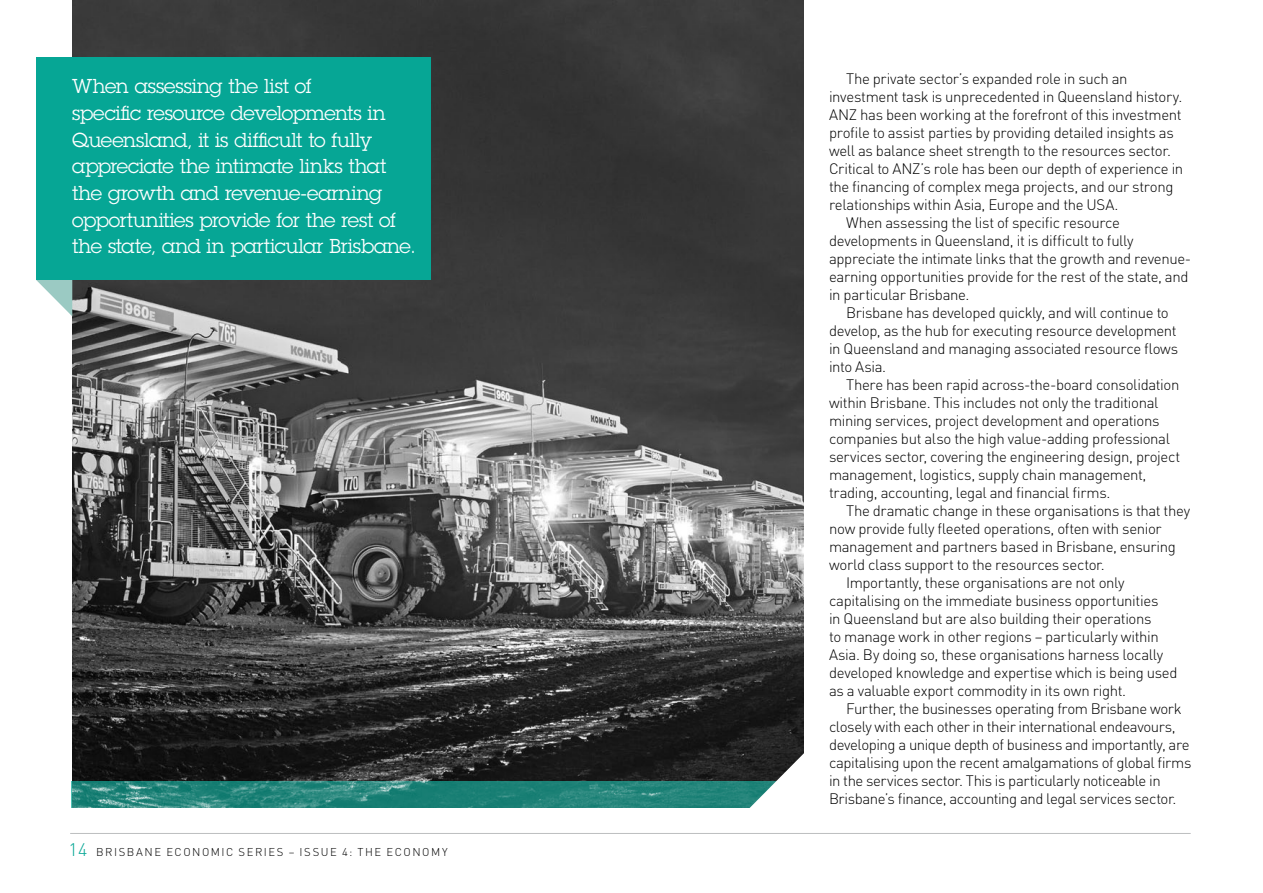
<style>
.page{position:relative;width:1263px;height:893px;background:#fff}
.page>*{position:absolute;margin:0;border:0;box-sizing:border-box;transform-origin:0 0}
.t1{font:19.65px/26.7px "Lubalin Graph";letter-spacing:-.01em;color:#fff}
.t2{font:300 15px "DIN";letter-spacing:-.025em;color:#000}
.t3{font:300 11.25px "DIN";letter-spacing:.135em;color:#000}
.s1{font-size:18px;color:#06a695}
</style>
<div class="page">
<hr style="left:70px;top:833px;width:1121px;height:1px;background:#bcbec0">
<img style="left:72px;top:0;width:732px;height:782px">
<svg style="left:71px;top:782px;width:659px;height:26px;background:#27877c"></svg>
<svg style="left:36px;top:280px;width:36px;height:36px"></svg>
<div style="left:36px;top:57px;width:395px;height:223px;background:#06a695"></div>
<svg style="left:730px;top:739px;width:74px;height:69px"></svg>
<p class="t1" style="left:72px;top:73px;width:345px">When assessing the list of<br>specific resource developments in Queensland, it is difficult to fully appreciate the intimate links that the growth and revenue-earning opportunities provide for the rest of the state, and in particular Brisbane.</p>
<p class="t3" style="left:68px;top:845px;width:381px"><span class="s1">14</span> BRISBANE ECONOMIC SERIES – ISSUE 4: THE ECONOMY</p>
<p class="t2" style="left:846px;top:69px;width:283px">The private sector’s expanded role in such an</p>
<p class="t2" style="left:829px;top:87px;width:355px">investment task is unprecedented in Queensland history.</p>
<p class="t2" style="left:829px;top:105px;width:354px">ANZ has been working at the forefront of this investment</p>
<p class="t2" style="left:829px;top:123px;width:346px">profile to assist parties by providing detailed insights as</p>
<p class="t2" style="left:829px;top:141px;width:343px">well as balance sheet strength to the resources sector.</p>
<p class="t2" style="left:829px;top:159px;width:356px">Critical to ANZ’s role has been our depth of experience in</p>
<p class="t2" style="left:829px;top:177px;width:346px">the financing of complex mega projects, and our strong</p>
<p class="t2" style="left:829px;top:195px;width:291px">relationships within Asia, Europe and the USA.</p>
<p class="t2" style="left:846px;top:213px;width:275px">When assessing the list of specific resource</p>
<p class="t2" style="left:829px;top:231px;width:306px">developments in Queensland, it is difficult to fully</p>
<p class="t2" style="left:829px;top:249px;width:364px">appreciate the intimate links that the growth and revenue-</p>
<p class="t2" style="left:829px;top:267px;width:361px">earning opportunities provide for the rest of the state, and</p>
<p class="t2" style="left:829px;top:285px;width:142px">in particular Brisbane.</p>
<p class="t2" style="left:846px;top:303px;width:324px">Brisbane has developed quickly, and will continue to</p>
<p class="t2" style="left:829px;top:321px;width:349px">develop, as the hub for executing resource development</p>
<p class="t2" style="left:829px;top:339px;width:351px">in Queensland and managing associated resource flows</p>
<p class="t2" style="left:829px;top:357px;width:59px">into Asia.</p>
<p class="t2" style="left:846px;top:375px;width:335px">There has been rapid across-the-board consolidation</p>
<p class="t2" style="left:829px;top:393px;width:331px">within Brisbane. This includes not only the traditional</p>
<p class="t2" style="left:829px;top:411px;width:332px">mining services, project development and operations</p>
<p class="t2" style="left:829px;top:429px;width:342px">companies but also the high value-adding professional</p>
<p class="t2" style="left:829px;top:447px;width:353px">services sector, covering the engineering design, project</p>
<p class="t2" style="left:829px;top:465px;width:319px">management, logistics, supply chain management,</p>
<p class="t2" style="left:829px;top:483px;width:283px">trading, accounting, legal and financial firms.</p>
<p class="t2" style="left:846px;top:501px;width:346px">The dramatic change in these organisations is that they</p>
<p class="t2" style="left:829px;top:519px;width:334px">now provide fully fleeted operations, often with senior</p>
<p class="t2" style="left:829px;top:537px;width:348px">management and partners based in Brisbane, ensuring</p>
<p class="t2" style="left:829px;top:555px;width:277px">world class support to the resources sector.</p>
<p class="t2" style="left:846px;top:573px;width:280px">Importantly, these organisations are not only</p>
<p class="t2" style="left:829px;top:591px;width:331px">capitalising on the immediate business opportunities</p>
<p class="t2" style="left:829px;top:609px;width:324px">in Queensland but are also building their operations</p>
<p class="t2" style="left:829px;top:627px;width:331px">to manage work in other regions – particularly within</p>
<p class="t2" style="left:829px;top:645px;width:336px">Asia. By doing so, these organisations harness locally</p>
<p class="t2" style="left:829px;top:663px;width:350px">developed knowledge and expertise which is being used</p>
<p class="t2" style="left:829px;top:681px;width:299px">as a valuable export commodity in its own right.</p>
<p class="t2" style="left:846px;top:699px;width:337px">Further, the businesses operating from Brisbane work</p>
<p class="t2" style="left:829px;top:717px;width:348px">closely with each other in their international endeavours,</p>
<p class="t2" style="left:829px;top:735px;width:362px">developing a unique depth of business and importantly, are</p>
<p class="t2" style="left:829px;top:753px;width:364px">capitalising upon the recent amalgamations of global firms</p>
<p class="t2" style="left:829px;top:771px;width:333px">in the services sector. This is particularly noticeable in</p>
<p class="t2" style="left:829px;top:789px;width:349px">Brisbane’s finance, accounting and legal services sector.</p>
</div>
